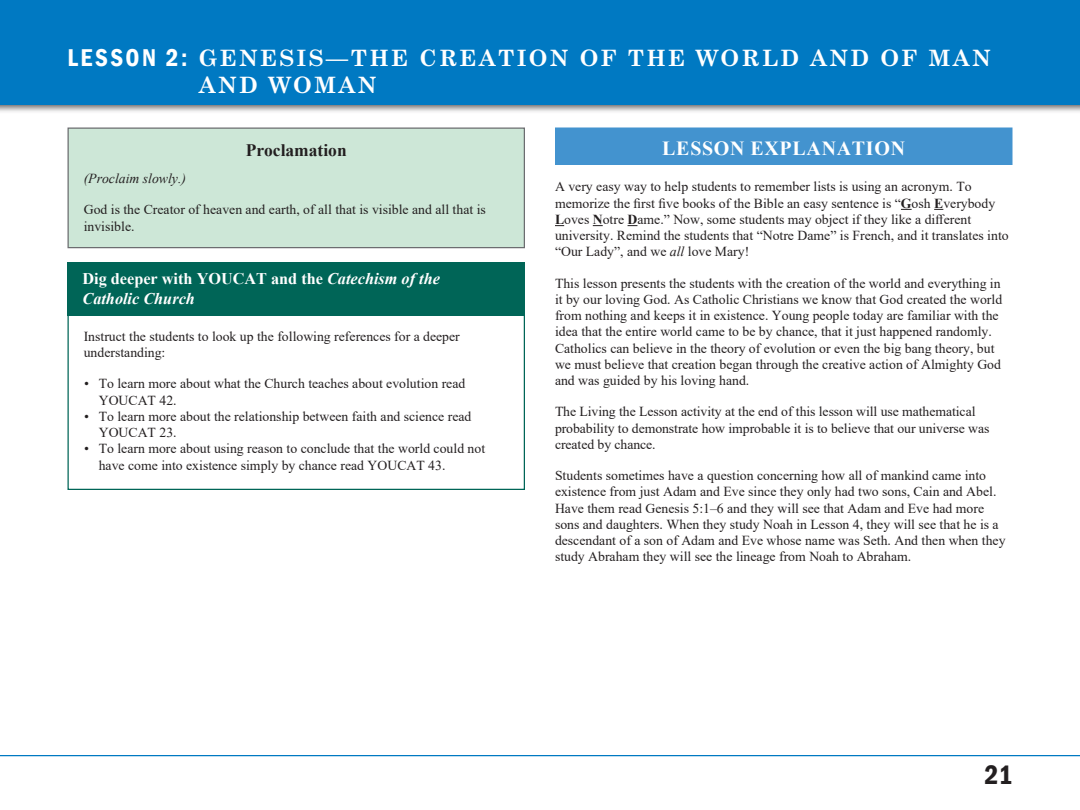
<style>
.page{position:relative;width:1080px;height:810px;background:#fff}
.page>*{position:absolute;margin:0;border:0;box-sizing:border-box;transform-origin:0 0}
.t1{font:600 condensed 27.5px "Franklin Gothic";color:#231f20}
.t2{font:700 22.5px/27px "Century Schoolbook";letter-spacing:.1em;color:#fff}
.H1-Blue_Banner{font:700 20px "Times New Roman";letter-spacing:.035em;color:#fff}
.t3{font:700 17.5px "Times New Roman";color:#231f20}
.H1-YOUCAT{font:italic 700 16.25px/20.8px "Times New Roman";color:#fff}
.TX{font:13.75px/16.2px "Times New Roman";color:#231f20}
.TX_no_space_above{font:13.75px/16.2px "Times New Roman";color:#231f20}
.BL_first_YOUAT_middl{font:13.75px/16.2px "Times New Roman";color:#231f20}
.BL_first_YOUAT_first{font:13.75px/16.2px "Times New Roman";color:#231f20}
.TX_no_space_above-2{font:italic 13.75px "Times New Roman";color:#231f20}
.s1{font-family:"Franklin Gothic";font-weight:600;font-stretch:condensed;font-size:25px}
.s2{font-style:normal}
.s3{font-style:italic}
.s4{font-weight:700}
</style>
<div class="page">
<hr style="left:0;top:755px;width:1080px;height:1px;background:#0079c2">
<div style="left:0;top:0;width:1080px;height:114px;background:#231f20;opacity:.75"></div>
<div style="left:0;top:0;width:1080px;height:105px;background:#0079c2"></div>
<div style="left:555px;top:128px;width:457px;height:37px;background:#4393cf"></div>
<div style="left:68px;top:128px;width:456px;height:120px;background:#cde7d7"></div>
<div style="left:68px;top:128px;width:457px;height:120px;border:1px solid #6c6d70"></div>
<div style="left:68px;top:262px;width:457px;height:54px;background:#006557"></div>
<h2 class="t2" style="left:199px;top:43px;width:794px;text-indent:-131px"><span class="s1">LESSON 2:</span> GENESIS—THE CREATION OF THE WORLD AND OF MAN<br>AND WOMAN</h2>
<h2 class="t3" style="left:246px;top:137px;width:103px">Proclamation</h2>
<p class="TX_no_space_above-2" style="left:84px;top:169px;width:104px">(Proclaim slowly.)</p>
<p class="TX" style="left:84px;top:201px;width:404px">God is the Creator of heaven and earth, of all that is visible and all that is invisible.</p>
<p class="H1-YOUCAT" style="left:82px;top:267px;width:359px"><span class="s2">Dig deeper with YOUCAT and the</span> Catechism of the<br>Catholic Church</p>
<p class="TX_no_space_above" style="left:84px;top:328px;width:378px">Instruct the students to look up the following references for a deeper understanding:</p>
<p class="BL_first_YOUAT_first" style="left:99px;top:375px;width:368px;text-indent:-15px"><span class="s3">•</span> To learn more about what the Church teaches about evolution read<br>YOUCAT 42.</p>
<p class="BL_first_YOUAT_middl" style="left:99px;top:408px;width:374px;text-indent:-15px"><span class="s3">•</span> To learn more about the relationship between faith and science read<br>YOUCAT 23.</p>
<p class="BL_first_YOUAT_middl" style="left:99px;top:440px;width:388px;text-indent:-15px"><span class="s3">•</span> To learn more about using reason to conclude that the world could not have come into existence simply by chance read YOUCAT 43.</p>
<p class="H1-Blue_Banner" style="left:662px;top:134px;width:244px">LESSON EXPLANATION</p>
<p class="TX_no_space_above" style="left:555px;top:178px;width:455px">A very easy way to help students to remember lists is using an acronym. To memorize the first five books of the Bible an easy sentence is “<span class="s4">G</span>osh <span class="s4">E</span>verybody <span class="s4">L</span>oves <span class="s4">N</span>otre <span class="s4">D</span>ame.” Now, some students may object if they like a different university. Remind the students that “Notre Dame” is French, and it translates into “Our Lady”, and we <span class="s3">all</span> love Mary!</p>
<p class="TX" style="left:555px;top:274px;width:449px">This lesson presents the students with the creation of the world and everything in it by our loving God. As Catholic Christians we know that God created the world from nothing and keeps it in existence. Young people today are familiar with the idea that the entire world came to be by chance, that it just happened randomly.<br>Catholics can believe in the theory of evolution or even the big bang theory, but we must believe that creation began through the creative action of Almighty God and was guided by his loving hand.</p>
<p class="TX" style="left:555px;top:403px;width:436px">The Living the Lesson activity at the end of this lesson will use mathematical probability to demonstrate how improbable it is to believe that our universe was created by chance.</p>
<p class="TX" style="left:555px;top:467px;width:452px">Students sometimes have a question concerning how all of mankind came into existence from just Adam and Eve since they only had two sons, Cain and Abel.<br>Have them read Genesis 5:1–6 and they will see that Adam and Eve had more sons and daughters. When they study Noah in Lesson 4, they will see that he is a descendant of a son of Adam and Eve whose name was Seth. And then when they study Abraham they will see the lineage from Noah to Abraham.</p>
<h1 class="t1" style="left:984px;top:756px;width:30px">21</h1>
</div>
